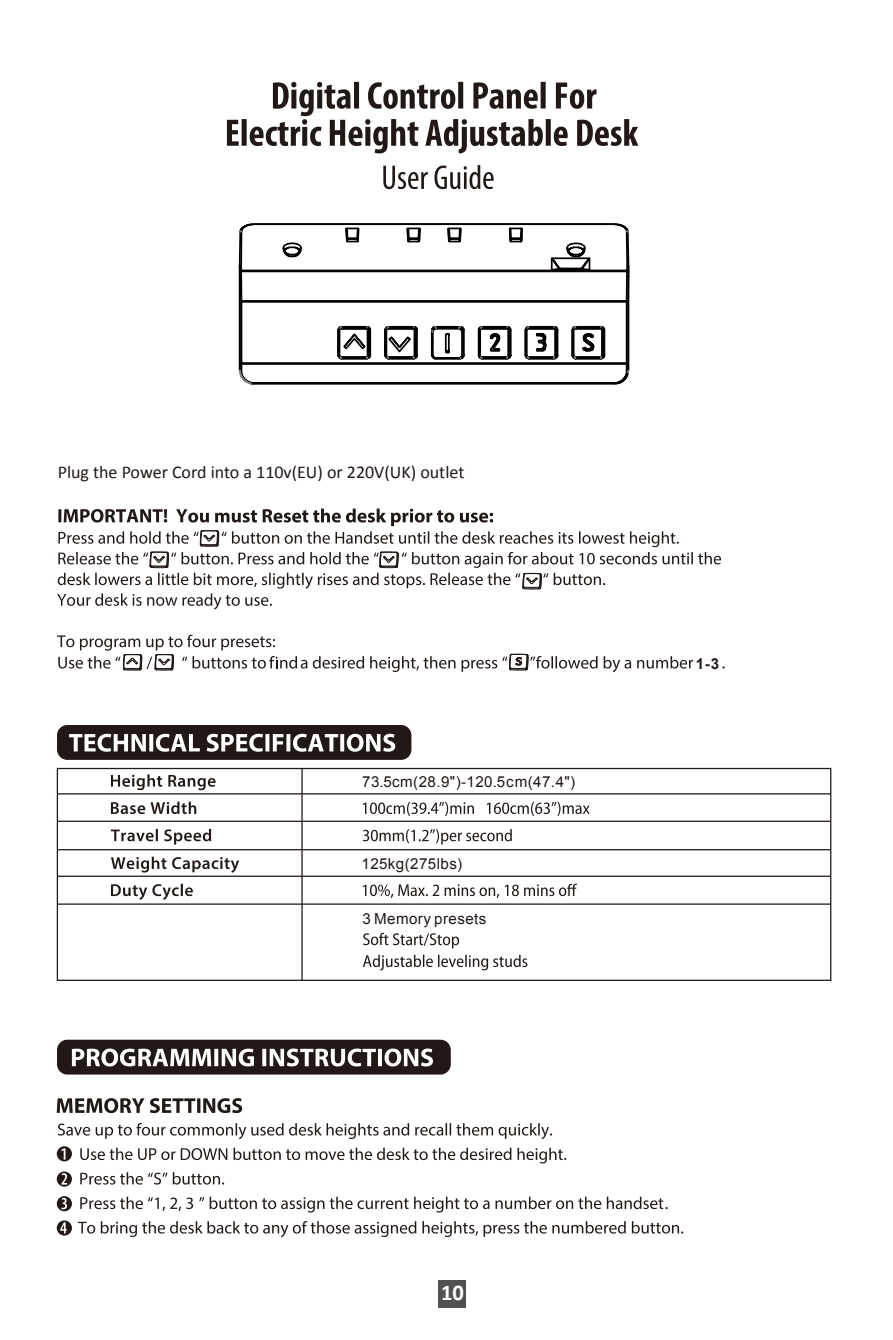
<style>
.page{position:relative;width:893px;height:1340px;background:#fff}
.page>*{position:absolute;margin:0;border:0;box-sizing:border-box;transform-origin:0 0}
.t1{font:700 22.5px "Calibri";color:#fff}
.t2{font:18px "Calibri";color:#221815}
.t3{font:15.08px "Arial";letter-spacing:.03em;color:#221815}
.t4{font:700 15.08px "Arial";color:#221815}
</style>
<div class="page">
<img style="left:439px;top:1280px;width:27px;height:27px">
<svg style="left:238px;top:223px;width:392px;height:162px"></svg>
<div style="left:57px;top:725px;width:354px;height:35px;background:#221815;border-radius:10px"></div>
<div style="left:57px;top:1039px;width:394px;height:35px;background:#221815;border-radius:10px"></div>
<svg style="left:383px;top:165px;width:111px;height:24px"></svg>
<svg style="left:227px;top:82px;width:411px;height:71px"></svg>
<svg style="left:69px;top:733px;width:326px;height:18px"></svg>
<div style="left:57px;top:768px;width:774px;height:213px;border:1px solid #221815"></div>
<hr style="left:57px;top:793px;width:774px;height:1px;background:#221815">
<hr style="left:57px;top:820px;width:774px;height:2px;background:#221815">
<hr style="left:301px;top:768px;width:2px;height:212px;background:#221815">
<hr style="left:57px;top:849px;width:774px;height:1px;background:#221815">
<hr style="left:57px;top:875px;width:774px;height:1px;background:#221815">
<hr style="left:57px;top:903px;width:774px;height:1px;background:#221815">
<svg style="left:111px;top:774px;width:105px;height:16px"></svg>
<svg style="left:111px;top:801px;width:85px;height:13px"></svg>
<svg style="left:111px;top:829px;width:100px;height:15px"></svg>
<svg style="left:111px;top:856px;width:128px;height:16px"></svg>
<svg style="left:111px;top:883px;width:82px;height:16px"></svg>
<svg style="left:363px;top:802px;width:227px;height:14px"></svg>
<svg style="left:363px;top:829px;width:149px;height:15px"></svg>
<svg style="left:363px;top:883px;width:214px;height:15px"></svg>
<svg style="left:363px;top:932px;width:96px;height:16px"></svg>
<svg style="left:363px;top:954px;width:164px;height:16px"></svg>
<svg style="left:57px;top:1098px;width:185px;height:15px"></svg>
<svg style="left:58px;top:1123px;width:494px;height:16px"></svg>
<svg style="left:80px;top:1147px;width:486px;height:16px"></svg>
<svg style="left:80px;top:1172px;width:144px;height:12px"></svg>
<svg style="left:78px;top:1221px;width:605px;height:16px"></svg>
<svg style="left:72px;top:1048px;width:361px;height:18px"></svg>
<svg style="left:57px;top:1146px;width:15px;height:15px"></svg>
<svg style="left:61px;top:1148px;width:4px;height:11px"></svg>
<svg style="left:57px;top:1171px;width:15px;height:15px"></svg>
<svg style="left:61px;top:1173px;width:6px;height:11px"></svg>
<div style="left:57px;top:1196px;width:15px;height:15px;background:#221815;border-radius:50%"></div>
<svg style="left:61px;top:1197px;width:6px;height:12px"></svg>
<div style="left:57px;top:1220px;width:15px;height:15px;background:#221815;border-radius:50%"></div>
<svg style="left:60px;top:1222px;width:7px;height:11px"></svg>
<svg style="left:57px;top:508px;width:664px;height:101px"></svg>
<svg style="left:57px;top:634px;width:668px;height:38px"></svg>
<svg style="left:80px;top:1196px;width:588px;height:16px"></svg>
<p class="t2" style="left:58px;top:460px;width:408px">Plug the Power Cord into a 110v(EU) or 220V(UK) outlet</p>
<p class="t3" style="left:362px;top:772px;width:214px">73.5cm(28.9")-120.5cm(47.4")</p>
<p class="t3" style="left:361px;top:853px;width:103px">125kg(275lbs)</p>
<p class="t3" style="left:362px;top:909px;width:126px">3 Memory presets</p>
<p class="t4" style="left:696px;top:653px;width:25px">1-3</p>
<h1 class="t1" style="left:441px;top:1278px;width:24px">10</h1>
</div>
